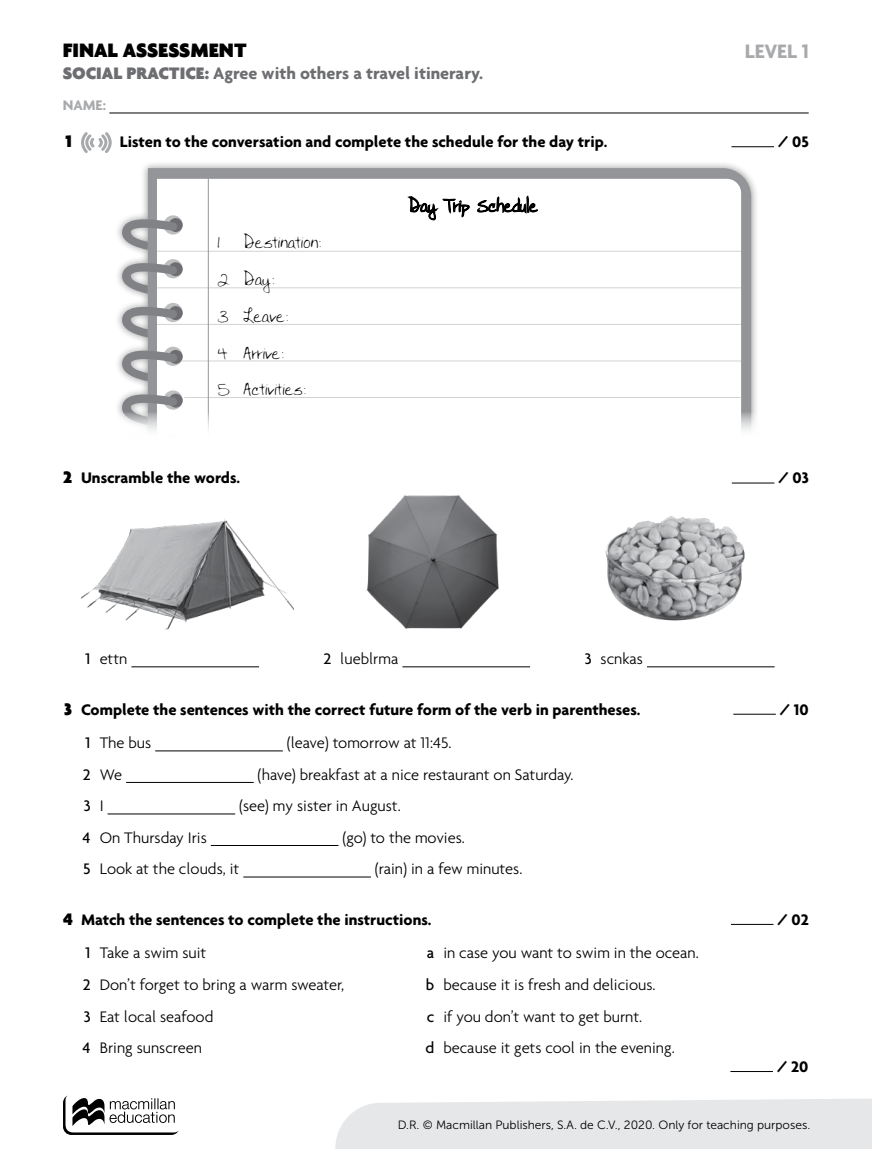
<style>
.page{position:relative;width:872px;height:1149px;background:#fff}
.page>*{position:absolute;margin:0;border:0;box-sizing:border-box;transform-origin:0 0}
.t1{font:900 21px "Agenda";color:#000}
.t2{font:700 21px "Agenda";color:#a7a9ac}
.t3{font:700 18px "Agenda";color:#6d6e71}
.t4{font:18px/36.8px "Bettys Hand";color:#000}
.t5{font:900 18px "Agenda";color:#000}
.t6{font:300 16.5px/31.5px "Agenda";color:#000}
.t7{font:700 16.5px "Agenda";color:#000}
.t8{font:500 16.5px "Agenda";color:#000}
.t9{font:700 15px "Agenda";color:#a7a9ac}
.t10{font:12px "Museo Sans 300";color:#000}
.s1{font-weight:900}
.s2{font-weight:900;font-size:18px}
.s3{font-weight:500}
.s4{font-weight:300}
</style>
<div class="page">
<svg style="left:335px;top:1098px;width:537px;height:50px;background:#e7e8e9"></svg>
<svg style="left:63px;top:1094px;width:117px;height:40px"></svg>
<div style="left:65px;top:1091px;width:117px;height:41px;background:#fff;border-radius:8px"></div>
<svg style="left:72px;top:1098px;width:103px;height:28px"></svg>
<div style="left:115px;top:160px;width:644px;height:404px;background:#000;opacity:.4"></div>
<svg style="left:148px;top:168px;width:603px;height:244px;background:#96989b"></svg>
<svg style="left:157px;top:179px;width:584px;height:233px"></svg>
<svg style="left:163px;top:215px;width:20px;height:19px"></svg>
<div style="left:169px;top:218px;width:14px;height:14px;background:#6d6e71;border-radius:50%"></div>
<svg style="left:122px;top:217px;width:55px;height:33px"></svg>
<svg style="left:163px;top:303px;width:20px;height:19px"></svg>
<div style="left:169px;top:306px;width:14px;height:14px;background:#6d6e71;border-radius:50%"></div>
<svg style="left:122px;top:304px;width:55px;height:33px"></svg>
<svg style="left:163px;top:346px;width:20px;height:20px"></svg>
<div style="left:169px;top:350px;width:14px;height:14px;background:#6d6e71;border-radius:50%"></div>
<svg style="left:122px;top:348px;width:55px;height:33px"></svg>
<svg style="left:163px;top:390px;width:20px;height:19px"></svg>
<div style="left:169px;top:393px;width:14px;height:14px;background:#6d6e71;border-radius:50%"></div>
<svg style="left:122px;top:392px;width:55px;height:20px"></svg>
<svg style="left:163px;top:259px;width:20px;height:19px"></svg>
<div style="left:169px;top:262px;width:14px;height:14px;background:#6d6e71;border-radius:50%"></div>
<svg style="left:122px;top:261px;width:55px;height:32px"></svg>
<hr style="left:157px;top:287px;width:584px;height:1px;background:#d1d3d4">
<hr style="left:181px;top:360px;width:560px;height:1px;background:#d1d3d4">
<hr style="left:157px;top:251px;width:584px;height:1px;background:#d1d3d4">
<hr style="left:157px;top:324px;width:584px;height:1px;background:#d1d3d4">
<hr style="left:184px;top:397px;width:557px;height:1px;background:#d1d3d4">
<hr style="left:208px;top:178px;width:1px;height:329px;background:#939598">
<svg style="left:115px;top:412px;width:660px;height:152px"></svg>
<svg style="left:406px;top:180px;width:64px;height:41px"></svg>
<svg style="left:476px;top:194px;width:64px;height:21px"></svg>
<img style="left:82px;top:490px;width:211px;height:140px">
<img style="left:365px;top:490px;width:134px;height:139px">
<img style="left:600px;top:508px;width:146px;height:113px">
<hr style="left:109px;top:113px;width:699px;height:1px;background:#000">
<hr style="left:732px;top:482px;width:42px;height:1px;background:#000">
<hr style="left:733px;top:713px;width:43px;height:1px;background:#000">
<hr style="left:731px;top:923px;width:42px;height:1px;background:#000">
<svg style="left:81px;top:132px;width:31px;height:21px"></svg>
<hr style="left:731px;top:146px;width:43px;height:1px;background:#000">
<hr style="left:730px;top:1070px;width:43px;height:1px;background:#000">
<hr style="left:155px;top:750px;width:128px;height:1px;background:#000">
<hr style="left:126px;top:781px;width:128px;height:1px;background:#000">
<hr style="left:108px;top:813px;width:127px;height:1px;background:#000">
<hr style="left:211px;top:844px;width:127px;height:1px;background:#000">
<hr style="left:243px;top:876px;width:128px;height:1px;background:#000">
<hr style="left:131px;top:666px;width:128px;height:1px;background:#000">
<hr style="left:402px;top:666px;width:128px;height:1px;background:#000">
<hr style="left:647px;top:666px;width:127px;height:1px;background:#000">
<p class="t1" style="left:63px;top:37px;width:185px">FINAL ASSESSMENT</p>
<p class="t3" style="left:63px;top:62px;width:422px"><span class="s1">SOCIAL PRACTICE:</span> Agree with others a travel itinerary.</p>
<p class="t9" style="left:63px;top:96px;width:45px">NAME:</p>
<p class="t2" style="left:744px;top:38px;width:66px">LEVEL 1</p>
<p class="t5" style="left:66px;top:130px;width:8px">1</p>
<p class="t7" style="left:120px;top:132px;width:489px">Listen to the conversation and complete the schedule for the day trip.</p>
<p class="t7" style="left:777px;top:132px;width:33px">/ 05</p>
<p class="t4" style="left:217px;top:224px;width:4px">1</p>
<p class="t4" style="left:217px;top:224px;width:106px;text-indent:26px">Destination:<br>2 Day:<br>3 Leave:<br>4 Arrive:<br>5 Activities:</p>
<p class="t7" style="left:63px;top:468px;width:178px"><span class="s2">2</span> Unscramble the words.</p>
<p class="t7" style="left:778px;top:468px;width:32px">/ 03</p>
<p class="t6" style="left:85px;top:642px;width:44px"><span class="s3">1</span> ettn</p>
<p class="t6" style="left:323px;top:642px;width:77px"><span class="s3">2</span> lueblrma</p>
<p class="t6" style="left:584px;top:642px;width:60px"><span class="s3">3</span> scnkas</p>
<p class="t7" style="left:64px;top:699px;width:578px"><span class="s2">3</span> Complete the sentences with the correct future form of the verb in parentheses.</p>
<p class="t7" style="left:779px;top:699px;width:31px">/ 10</p>
<p class="t6" style="left:85px;top:726px;width:68px"><span class="s3">1</span> The bus</p>
<p class="t6" style="left:287px;top:726px;width:166px">(leave) tomorrow at 11:45.</p>
<p class="t6" style="left:83px;top:758px;width:41px"><span class="s3">2</span> We</p>
<p class="t6" style="left:258px;top:758px;width:317px">(have) breakfast at a nice restaurant on Saturday.</p>
<p class="t8" style="left:84px;top:795px;width:21px">3 <span class="s4">I</span></p>
<p class="t6" style="left:239px;top:789px;width:163px">(see) my sister in August.</p>
<p class="t6" style="left:82px;top:821px;width:126px"><span class="s3">4</span> On Thursday Iris</p>
<p class="t6" style="left:342px;top:821px;width:124px">(go) to the movies.</p>
<p class="t6" style="left:83px;top:852px;width:158px"><span class="s3">5</span> Look at the clouds, it</p>
<p class="t6" style="left:375px;top:852px;width:149px">(rain) in a few minutes.</p>
<p class="t7" style="left:63px;top:909px;width:370px"><span class="s2">4</span> Match the sentences to complete the instructions.</p>
<p class="t7" style="left:777px;top:909px;width:33px">/ 02</p>
<p class="t6" style="left:82px;top:936px;width:263px"><span class="s3">1</span> Take a swim suit<br><span class="s3">2</span> Don’t forget to bring a warm sweater,<br><span class="s3">3</span> Eat local seafood<br><span class="s3">4</span> Bring sunscreen</p>
<p class="t6" style="left:425px;top:936px;width:275px"><span class="s3">a</span> in case you want to swim in the ocean. <span class="s3">b</span> because it is fresh and delicious.<br><span class="s3">c</span> if you don’t want to get burnt.<br><span class="s3">d</span> because it gets cool in the evening.</p>
<p class="t7" style="left:777px;top:1056px;width:33px">/ 20</p>
<p class="t10" style="left:398px;top:1117px;width:414px">D.R. © Macmillan Publishers, S.A. de C.V., 2020. Only for teaching purposes.</p>
</div>
